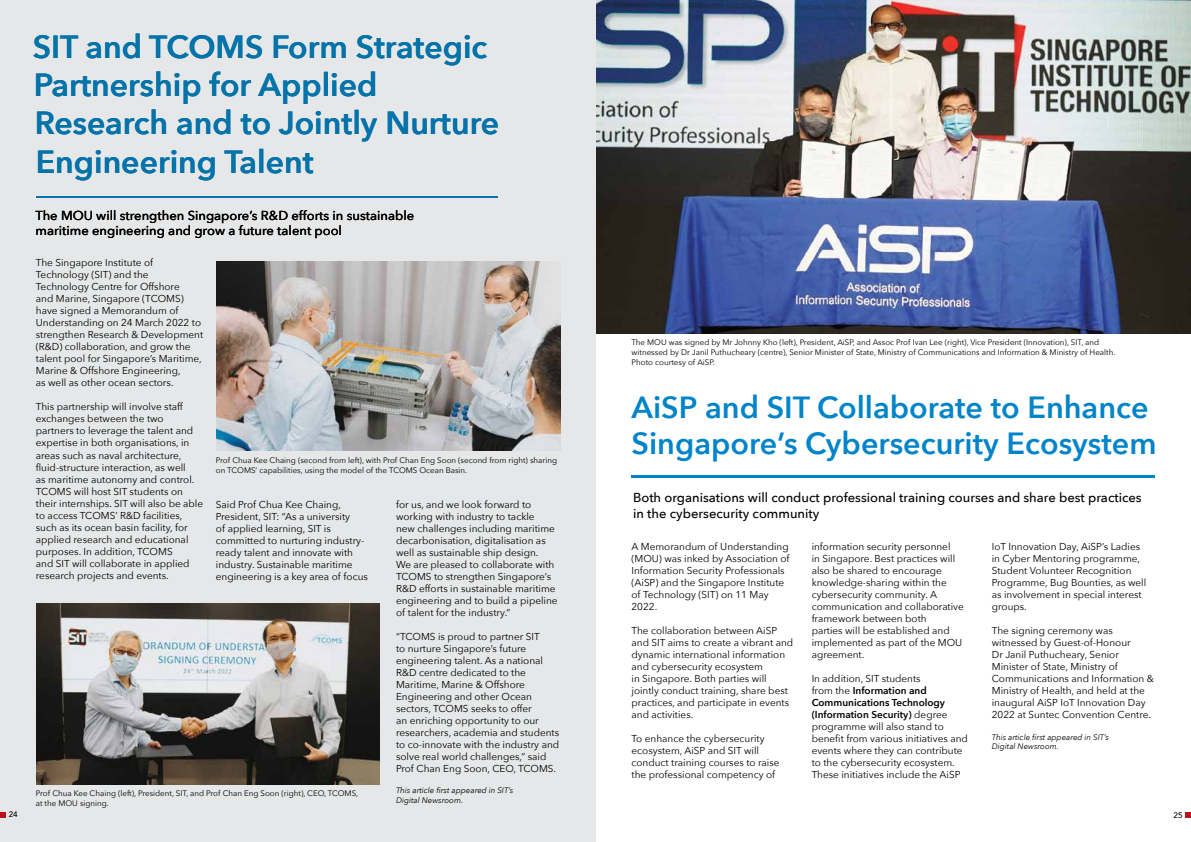
<style>
.page{position:relative;width:1191px;height:842px;background:#fff}
.page>*{position:absolute;margin:0;border:0;box-sizing:border-box;transform-origin:0 0}
.t1{font:600 32px/38.4px "Avenir Next";color:#0473a9}
.t2{font:600 30.5px/36.7px "Avenir Next";color:#0084c9}
.t3{font:500 13px/15.6px "Avenir Next";color:#000}
.t4{font:10px/12px "Avenir Next";color:#000}
.t5{font:8px/9.6px "Avenir Next";color:#000}
.t6{font:italic 8px/9.6px "Avenir Next";color:#000}
.t7{font:500 8px "Avenir";color:#000}
.s1{font-weight:600}
</style>
<div class="page">
<svg style="left:1185px;top:812px;width:6px;height:5px"></svg>
<img style="left:595px;top:0;width:596px;height:333px">
<hr style="left:631px;top:476px;width:524px;height:2px;background:#0084c9">
<div style="left:0;top:0;width:595px;height:842px;background:#e6e7e8"></div>
<img style="left:217px;top:261px;width:343px;height:189px">
<img style="left:36px;top:603px;width:343px;height:181px">
<svg style="left:0;top:812px;width:6px;height:5px"></svg>
<hr style="left:36px;top:196px;width:462px;height:1px;background:#0473a9">
<p class="t7" style="left:9px;top:808px;width:10px">24</p>
<h1 class="t1" style="left:33px;top:26px;width:468px">SIT and TCOMS Form Strategic<br>Partnership for Applied<br>Research and to Jointly Nurture<br>Engineering Talent</h1>
<h3 class="t3" style="left:36px;top:207px;width:380px">The MOU will strengthen Singapore’s R&amp;D efforts in sustainable maritime engineering and grow a future talent pool</h3>
<p class="t4" style="left:36px;top:257px;width:169px">The Singapore Institute of<br>Technology (SIT) and the<br>Technology Centre for Offshore<br>and Marine, Singapore (TCOMS) have signed a Memorandum of<br>Understanding on 24 March 2022 to strengthen Research &amp; Development (R&amp;D) collaboration, and grow the talent pool for Singapore’s Maritime,<br>Marine &amp; Offshore Engineering,<br>as well as other ocean sectors.</p>
<p class="t4" style="left:36px;top:401px;width:169px">This partnership will involve staff exchanges between the two partners to leverage the talent and expertise in both organisations, in areas such as naval architecture, fluid-structure interaction, as well<br>as maritime autonomy and control.<br>TCOMS will host SIT students on their internships. SIT will also be able to access TCOMS’ R&amp;D facilities, such as its ocean basin facility, for applied research and educational purposes. In addition, TCOMS<br>and SIT will collaborate in applied research projects and events.</p>
<p class="t5" style="left:216px;top:455px;width:343px">Prof Chua Kee Chaing (second from left), with Prof Chan Eng Soon (second from right) sharing on TCOMS’ capabilities, using the model of the TCOMS Ocean Basin.</p>
<p class="t4" style="left:216px;top:498px;width:153px">Said Prof Chua Kee Chaing,<br>President, SIT: “As a university<br>of applied learning, SIT is committed to nurturing industry&shy;ready talent and innovate with industry. Sustainable maritime engineering is a key area of focus</p>
<p class="t4" style="left:396px;top:498px;width:163px">for us, and we look forward to working with industry to tackle<br>new challenges including maritime decarbonisation, digitalisation as well as sustainable ship design.<br>We are pleased to collaborate with TCOMS to strengthen Singapore’s R&amp;D efforts in sustainable maritime engineering and to build a pipeline of talent for the industry.”</p>
<p class="t4" style="left:396px;top:630px;width:165px">“TCOMS is proud to partner SIT<br>to nurture Singapore’s future engineering talent. As a national<br>R&amp;D centre dedicated to the<br>Maritime, Marine &amp; Offshore<br>Engineering and other Ocean sectors, TCOMS seeks to offer<br>an enriching opportunity to our researchers, academia and students to co-innovate with the industry and solve real world challenges,” said<br>Prof Chan Eng Soon, CEO, TCOMS.</p>
<p class="t6" style="left:396px;top:785px;width:119px">This article first appeared in SIT’s<br>Digital Newsroom.</p>
<p class="t5" style="left:36px;top:788px;width:324px">Prof Chua Kee Chaing (left), President, SIT, and Prof Chan Eng Soon (right), CEO, TCOMS, at the MOU signing.</p>
<p class="t5" style="left:631px;top:337px;width:485px">The MOU was signed by Mr Johnny Kho (left), President, AiSP, and Assoc Prof Ivan Lee (right), Vice President (Innovation), SIT, and witnessed by Dr Janil Puthucheary (centre), Senior Minister of State, Ministry of Communications and Information &amp; Ministry of Health.<br>Photo courtesy of AiSP.</p>
<h2 class="t2" style="left:631px;top:388px;width:526px">AiSP and SIT Collaborate to Enhance<br>Singapore’s Cybersecurity Ecosystem</h2>
<h3 class="t3" style="left:633px;top:489px;width:510px">Both organisations will conduct professional training courses and share best practices in the cybersecurity community</h3>
<p class="t4" style="left:631px;top:540px;width:159px">A Memorandum of Understanding (MOU) was inked by Association of<br>Information Security Professionals (AiSP) and the Singapore Institute of Technology (SIT) on 11 May<br>2022.</p>
<p class="t4" style="left:631px;top:624px;width:163px">The collaboration between AiSP and SIT aims to create a vibrant and dynamic international information and cybersecurity ecosystem<br>in Singapore. Both parties will jointly conduct training, share best practices, and participate in events and activities.</p>
<p class="t4" style="left:631px;top:732px;width:150px">To enhance the cybersecurity ecosystem, AiSP and SIT will conduct training courses to raise the professional competency of</p>
<p class="t4" style="left:811px;top:540px;width:154px">information security personnel<br>in Singapore. Best practices will also be shared to encourage knowledge-sharing within the cybersecurity community. A communication and collaborative framework between both<br>parties will be established and implemented as part of the MOU agreement.</p>
<p class="t4" style="left:811px;top:672px;width:158px">In addition, SIT students<br>from the <span class="s1">Information and<br>Communications Technology (Information Security)</span> degree programme will also stand to benefit from various initiatives and events where they can contribute to the cybersecurity ecosystem.<br>These initiatives include the AiSP</p>
<p class="t4" style="left:991px;top:540px;width:156px">IoT Innovation Day, AiSP’s Ladies in Cyber Mentoring programme,<br>Student Volunteer Recognition<br>Programme, Bug Bounties, as well as involvement in special interest groups.</p>
<p class="t4" style="left:991px;top:624px;width:164px">The signing ceremony was witnessed by Guest-of-Honour<br>Dr Janil Puthucheary, Senior<br>Minister of State, Ministry of<br>Communications and Information &amp;<br>Ministry of Health, and held at the inaugural AiSP IoT Innovation Day<br>2022 at Suntec Convention Centre.</p>
<p class="t6" style="left:991px;top:732px;width:119px">This article first appeared in SIT’s<br>Digital Newsroom.</p>
<p class="t7" style="left:1173px;top:808px;width:10px">25</p>
</div>
